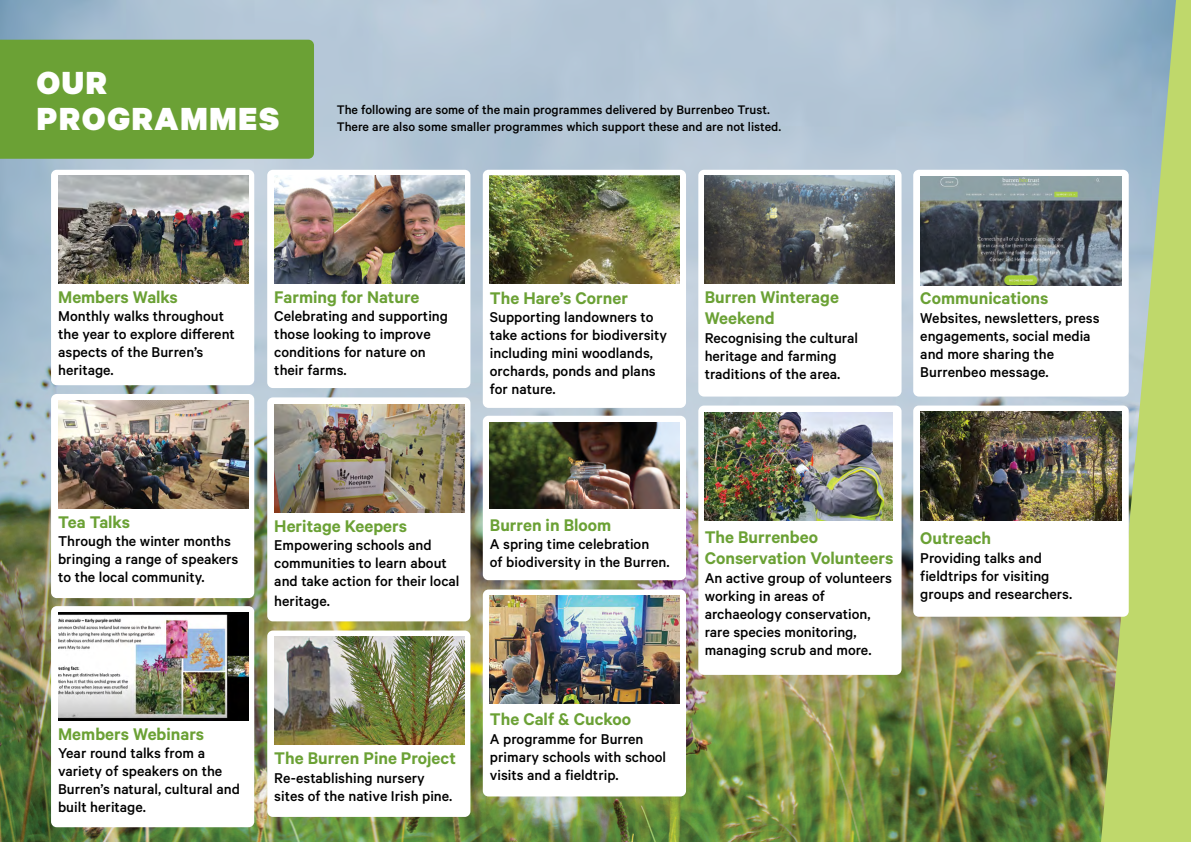
<style>
.page{position:relative;width:1191px;height:842px;background:#fff}
.page>*{position:absolute;margin:0;border:0;box-sizing:border-box;transform-origin:0 0}
.t1{font:900 36px/36px "Calibre";letter-spacing:.05em;color:#fff}
.t2{font:600 19px/21px "Calibre";color:#6ba135}
.t3{font:500 16px/18px "Calibre";color:#000}
.t4{font:500 14px/17px "Calibre";color:#000}
</style>
<div class="page">
<img style="left:0;top:0;width:1101px;height:842px">
<svg style="left:1101px;top:0;width:90px;height:842px;background:#b4cd89"></svg>
<div style="left:0;top:40px;width:314px;height:119px;background:#6ba135"></div>
<div style="left:51px;top:170px;width:203px;height:215px;background:#fff;border-radius:6px"></div>
<div style="left:483px;top:170px;width:203px;height:238px;background:#fff;border-radius:6px"></div>
<div style="left:913px;top:170px;width:215px;height:227px;background:#fff;border-radius:6px"></div>
<div style="left:698px;top:170px;width:203px;height:227px;background:#fff;border-radius:6px"></div>
<div style="left:267px;top:170px;width:203px;height:218px;background:#fff;border-radius:6px"></div>
<div style="left:51px;top:394px;width:203px;height:204px;background:#fff;border-radius:6px"></div>
<div style="left:483px;top:416px;width:203px;height:164px;background:#fff;border-radius:6px"></div>
<div style="left:913px;top:406px;width:215px;height:211px;background:#fff;border-radius:6px"></div>
<div style="left:698px;top:406px;width:203px;height:269px;background:#fff;border-radius:6px"></div>
<div style="left:267px;top:397px;width:203px;height:224px;background:#fff;border-radius:6px"></div>
<div style="left:267px;top:630px;width:203px;height:187px;background:#fff;border-radius:6px"></div>
<div style="left:51px;top:606px;width:203px;height:221px;background:#fff;border-radius:6px"></div>
<div style="left:483px;top:589px;width:203px;height:207px;background:#fff;border-radius:6px"></div>
<img style="left:58px;top:175px;width:190px;height:108px">
<img style="left:58px;top:400px;width:190px;height:108px">
<img style="left:58px;top:612px;width:190px;height:108px">
<img style="left:490px;top:176px;width:190px;height:108px">
<img style="left:490px;top:422px;width:190px;height:86px">
<img style="left:490px;top:596px;width:190px;height:107px">
<img style="left:920px;top:176px;width:201px;height:109px">
<img style="left:920px;top:412px;width:201px;height:109px">
<img style="left:704px;top:175px;width:190px;height:108px">
<img style="left:704px;top:413px;width:188px;height:107px">
<img style="left:274px;top:176px;width:190px;height:107px">
<img style="left:274px;top:405px;width:190px;height:107px">
<img style="left:274px;top:637px;width:190px;height:107px">
<h1 class="t1" style="left:37px;top:64px;width:244px">OUR<br>PROGRAMMES</h1>
<p class="t4" style="left:337px;top:100px;width:446px">The following are some of the main programmes delivered by Burrenbeo Trust.<br>There are also some smaller programmes which support these and are not listed.</p>
<p class="t2" style="left:58px;top:286px;width:121px">Members Walks</p>
<p class="t3" style="left:58px;top:307px;width:178px">Monthly walks throughout the year to explore different aspects of the Burren’s heritage.</p>
<p class="t2" style="left:274px;top:286px;width:147px">Farming for Nature</p>
<p class="t3" style="left:274px;top:307px;width:175px">Celebrating and supporting those looking to improve conditions for nature on their farms.</p>
<p class="t2" style="left:490px;top:286px;width:140px">The Hare’s Corner</p>
<p class="t3" style="left:490px;top:307px;width:179px">Supporting landowners to take actions for biodiversity including mini woodlands, orchards, ponds and plans for nature.</p>
<p class="t2" style="left:704px;top:286px;width:136px">Burren Winterage<br>Weekend</p>
<p class="t3" style="left:704px;top:329px;width:155px">Recognising the cultural heritage and farming traditions of the area.</p>
<p class="t2" style="left:920px;top:286px;width:130px">Communications</p>
<p class="t3" style="left:920px;top:308px;width:181px">Websites, newsletters, press engagements, social media and more sharing the<br>Burrenbeo message.</p>
<p class="t2" style="left:58px;top:511px;width:74px">Tea Talks</p>
<p class="t3" style="left:58px;top:532px;width:182px">Through the winter months bringing a range of speakers to the local community.</p>
<p class="t2" style="left:58px;top:723px;width:148px">Members Webinars</p>
<p class="t3" style="left:58px;top:744px;width:183px">Year round talks from a variety of speakers on the<br>Burren’s natural, cultural and built heritage.</p>
<p class="t2" style="left:274px;top:515px;width:134px">Heritage Keepers</p>
<p class="t3" style="left:274px;top:536px;width:187px">Empowering schools and communities to learn about and take action for their local</p>
<p class="t3" style="left:274px;top:592px;width:57px">heritage.</p>
<p class="t2" style="left:490px;top:513px;width:123px">Burren in Bloom</p>
<p class="t3" style="left:490px;top:534px;width:181px">A spring time celebration<br>of biodiversity in the Burren.</p>
<p class="t2" style="left:274px;top:747px;width:183px">The Burren Pine Project</p>
<p class="t3" style="left:274px;top:769px;width:180px">Re-establishing nursery sites of the native Irish pine.</p>
<p class="t2" style="left:490px;top:707px;width:143px">The Calf &amp; Cuckoo</p>
<p class="t3" style="left:490px;top:729px;width:178px">A programme for Burren primary schools with school visits and a fieldtrip.</p>
<p class="t2" style="left:704px;top:526px;width:190px">The Burrenbeo<br>Conservation Volunteers</p>
<p class="t3" style="left:704px;top:569px;width:189px">An active group of volunteers working in areas of archaeology conservation, rare species monitoring, managing scrub and more.</p>
<p class="t2" style="left:920px;top:526px;width:72px">Outreach</p>
<p class="t3" style="left:920px;top:548px;width:153px">Providing talks and fieldtrips for visiting groups and researchers.</p>
</div>
